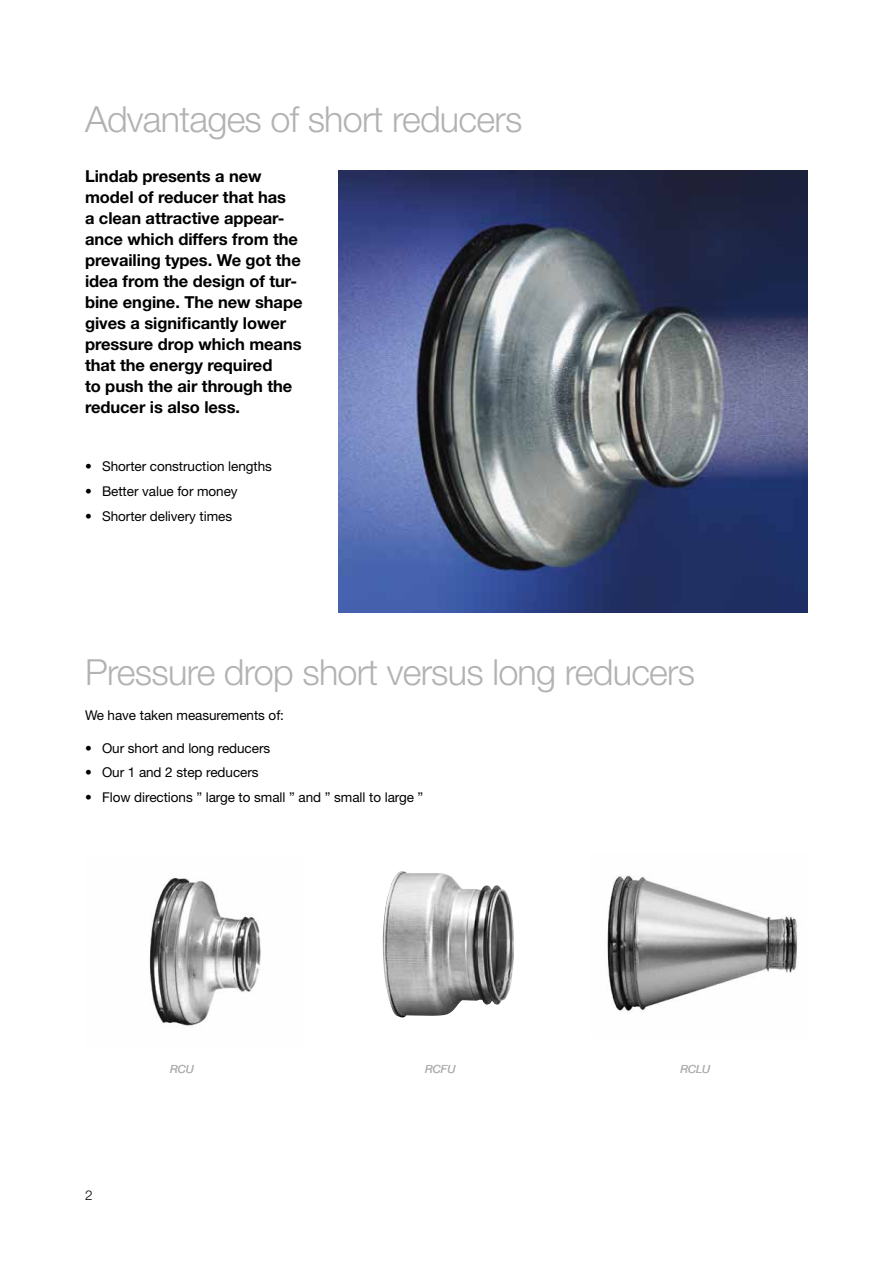
<style>
.page{position:relative;width:893px;height:1263px;background:#fff}
.page>*{position:absolute;margin:0;border:0;box-sizing:border-box;transform-origin:0 0}
.t1{font:300 36px "Helvetica Neue LT Pro";letter-spacing:-.02em;color:#b3b2b2}
.t2{font:700 16.5px/21px "Helvetica Neue LT Pro";letter-spacing:-.005em;color:#000}
.t3{font:13.5px "Helvetica Neue LT Pro";letter-spacing:-.005em;color:#000}
.t4{font:300 13.5px "Helvetica Neue LT Pro";color:#000}
.t5{font:italic 11.25px "Helvetica Neue LT Pro";letter-spacing:-.005em;color:#b3b2b2}
</style>
<div class="page">
<img style="left:338px;top:170px;width:470px;height:442px">
<img style="left:149px;top:878px;width:112px;height:148px">
<img style="left:383px;top:871px;width:131px;height:147px">
<img style="left:607px;top:875px;width:191px;height:136px">
<h1 class="t1" style="left:85px;top:97px;width:439px">Advantages of short reducers</h1>
<p class="t2" style="left:85px;top:165px;width:219px">Lindab presents a new model of reducer that has<br>a clean attractive appear&shy;ance which differs from the prevailing types. We got the idea from the design of tur&shy;bine engine. The new shape gives a significantly lower pressure drop which means that the energy required<br>to push the air through the reducer is also less.</p>
<p class="t3" style="left:85px;top:458px;width:188px">• Shorter construction lengths</p>
<p class="t3" style="left:85px;top:483px;width:154px">• Better value for money</p>
<p class="t3" style="left:85px;top:507px;width:149px">• Shorter delivery times</p>
<h1 class="t1" style="left:85px;top:650px;width:612px">Pressure drop short versus long reducers</h1>
<p class="t3" style="left:85px;top:707px;width:200px">We have taken measurements of:</p>
<p class="t3" style="left:85px;top:739px;width:187px">• Our short and long reducers</p>
<p class="t3" style="left:85px;top:764px;width:175px">• Our 1 and 2 step reducers</p>
<p class="t3" style="left:85px;top:789px;width:340px">• Flow directions ” large to small ” and ” small to large ”</p>
<p class="t4" style="left:85px;top:1187px;width:9px">2</p>
<p class="t5" style="left:170px;top:1062px;width:25px">RCU</p>
<p class="t5" style="left:425px;top:1062px;width:32px">RCFU</p>
<p class="t5" style="left:680px;top:1062px;width:32px">RCLU</p>
</div>
